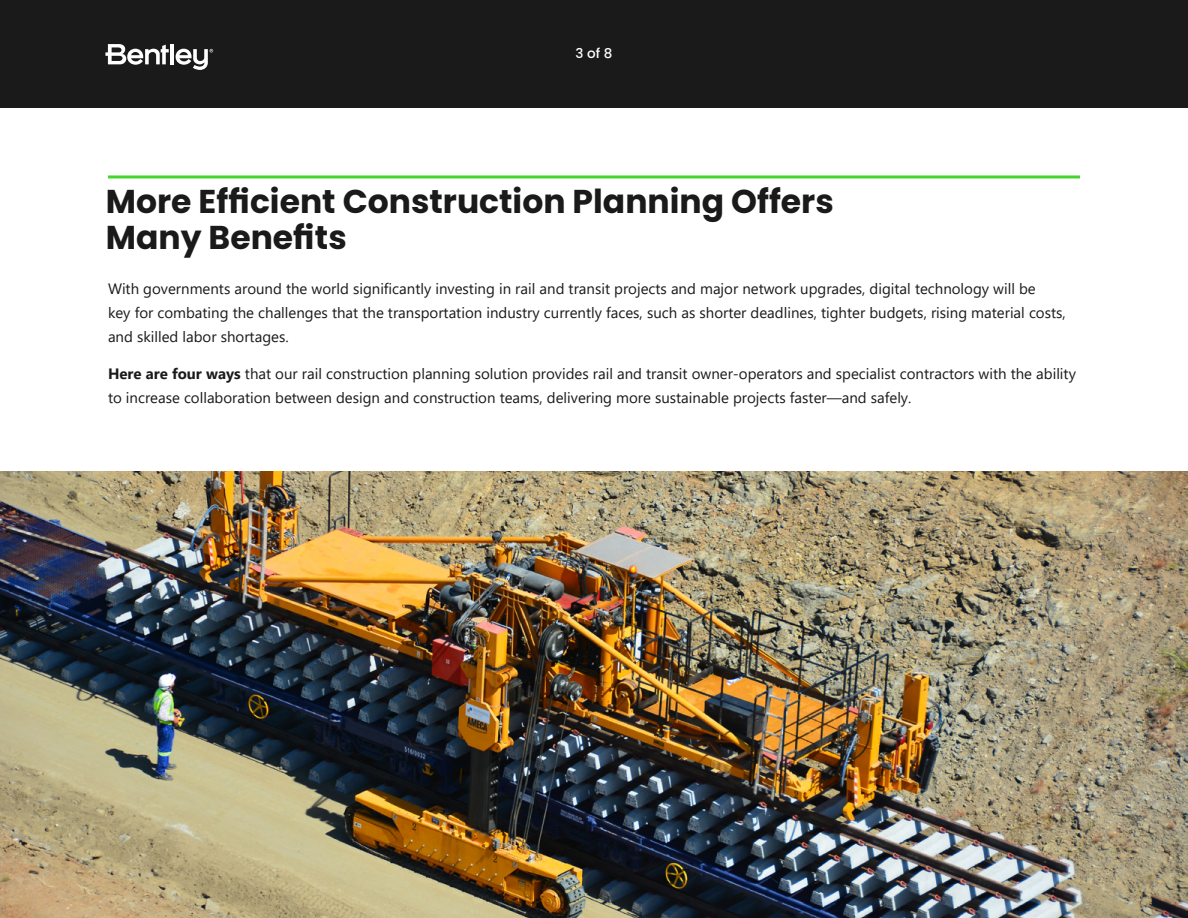
<style>
.page{position:relative;width:1188px;height:918px;background:#fff}
.page>*{position:absolute;margin:0;border:0;box-sizing:border-box;transform-origin:0 0}
.t1{font:700 33px/36px "Poppins";color:#1a1a1a}
.t2{font:15px/24px "Segoe UI";color:#1a1a1a}
.t3{font:500 13.5px "Poppins";color:#fff}
.s1{font-weight:700}
</style>
<div class="page">
<div style="left:0;top:0;width:1188px;height:108px;background:#1a1a1a"></div>
<svg style="left:105px;top:44px;width:64px;height:21px"></svg>
<hr style="left:170px;top:44px;width:4px;height:20px;background:#fff">
<svg style="left:176px;top:49px;width:37px;height:21px"></svg>
<hr style="left:108px;top:175px;width:972px;height:3px;background:#44d62c">
<img style="left:0;top:471px;width:1188px;height:447px">
<p class="t3" style="left:576px;top:46px;width:38px">3 of 8</p>
<h1 class="t1" style="left:106px;top:184px;width:729px">More Efficient Construction Planning Offers<br>Many Benefits</h1>
<p class="t2" style="left:108px;top:275px;width:959px">With governments around the world significantly investing in rail and transit projects and major network upgrades, digital technology will be<br>key for combating the challenges that the transportation industry currently faces, such as shorter deadlines, tighter budgets, rising material costs, and skilled labor shortages.</p>
<p class="t2" style="left:108px;top:361px;width:969px"><span class="s1">Here are four ways</span> that our rail construction planning solution provides rail and transit owner-operators and specialist contractors with the ability to increase collaboration between design and construction teams, delivering more sustainable projects faster—and safely.</p>
</div>
